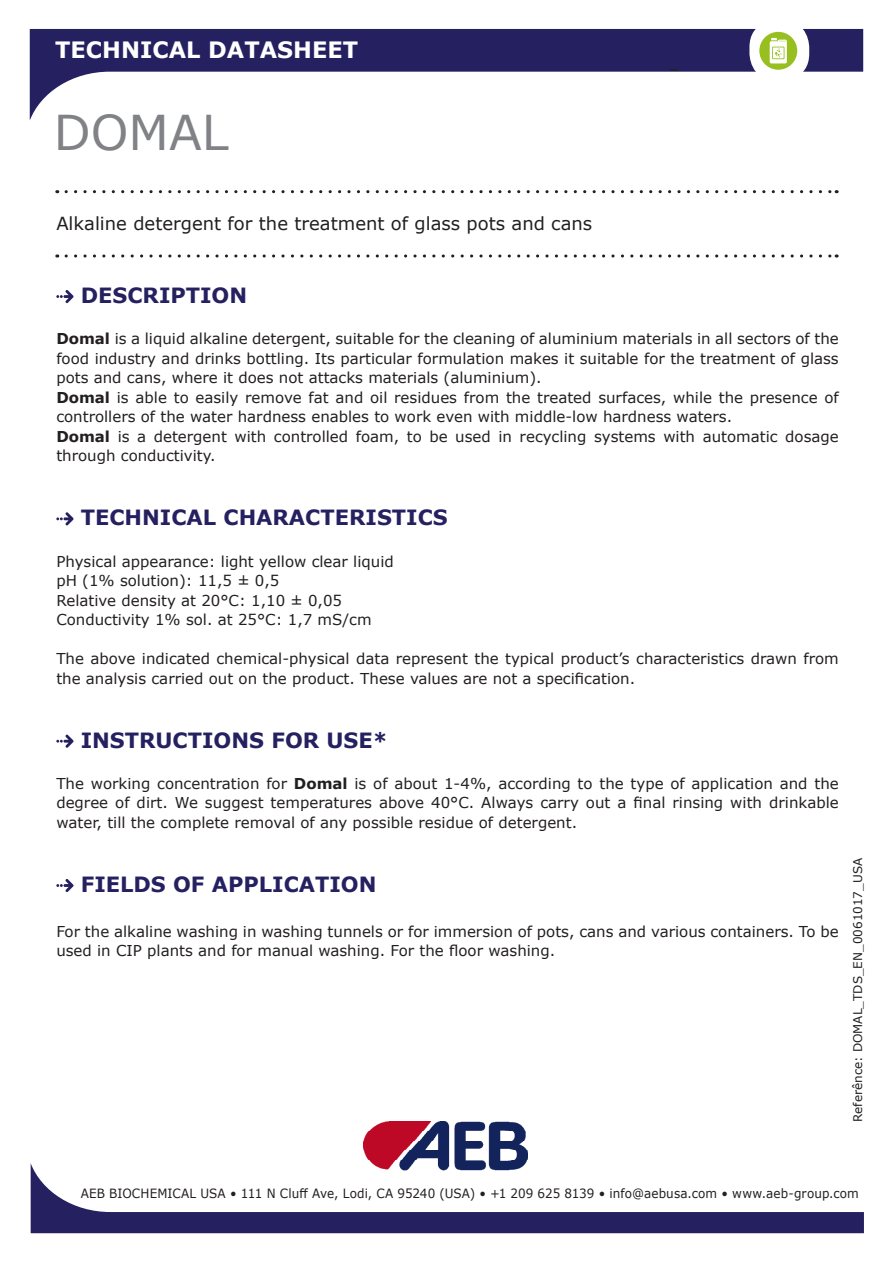
<style>
.page{position:relative;width:893px;height:1263px;background:#fff}
.page>*{position:absolute;margin:0;border:0;box-sizing:border-box;transform-origin:0 0}
.t1{font:48px "Verdana";color:#808285}
.t2{font:700 22.5px "Verdana";color:#fff}
.t3{font:700 21px "Verdana";color:#252161}
.t4{font:18px "Verdana";color:#231f20}
.t5{font:15px/19.5px "Verdana";color:#231f20}
.t6{font:12.75px "Verdana";letter-spacing:.01em;color:#231f20;scale:.94 1}
.t7{font:12px "Verdana";color:#231f20}
.s1{font-weight:700}
</style>
<div class="page">
<img style="left:363px;top:1121px;width:165px;height:42px">
<svg style="left:31px;top:1163px;width:833px;height:70px"></svg>
<svg style="left:30px;top:29px;width:833px;height:91px"></svg>
<svg style="left:66px;top:190px;width:771px;height:3px"></svg>
<svg style="left:66px;top:254px;width:771px;height:4px"></svg>
<svg style="left:670px;top:69px;width:8px;height:2px"></svg>
<div style="left:749px;top:20px;width:60px;height:61px;background:#fff;border-radius:27px"></div>
<div style="left:759px;top:32px;width:38px;height:38px;background:#96bf1f;border-radius:50%"></div>
<svg style="left:770px;top:38px;width:17px;height:25px"></svg>
<svg style="left:56px;top:290px;width:18px;height:13px"></svg>
<svg style="left:56px;top:512px;width:18px;height:13px"></svg>
<svg style="left:56px;top:735px;width:18px;height:13px"></svg>
<svg style="left:56px;top:879px;width:18px;height:13px"></svg>
<h2 class="t2" style="left:55px;top:34px;width:304px">TECHNICAL DATASHEET</h2>
<p class="t1" style="left:54px;top:100px;width:176px">DOMAL</p>
<p class="t4" style="left:56px;top:211px;width:537px">Alkaline detergent for the treatment of glass pots and cans</p>
<p class="t3" style="left:81px;top:281px;width:168px">DESCRIPTION</p>
<p class="t5" style="left:56px;top:329px;width:784px;text-align:justify"><span class="s1">Domal</span> is a liquid alkaline detergent, suitable for the cleaning of aluminium materials in all sectors of the food industry and drinks bottling. Its particular formulation makes it suitable for the treatment of glass pots and cans, where it does not attacks materials (aluminium).</p>
<p class="t5" style="left:56px;top:387px;width:784px"><span class="s1">Domal</span> is able to easily remove fat and oil residues from the treated surfaces, while the presence of controllers of the water hardness enables to work even with middle-low hardness waters.</p>
<p class="t5" style="left:56px;top:426px;width:784px"><span class="s1">Domal</span> is a detergent with controlled foam, to be used in recycling systems with automatic dosage through conductivity.</p>
<p class="t3" style="left:81px;top:503px;width:369px">TECHNICAL CHARACTERISTICS</p>
<p class="t5" style="left:56px;top:551px;width:339px">Physical appearance: light yellow clear liquid</p>
<p class="t5" style="left:56px;top:571px;width:225px">pH (1% solution): 11,5 ± 0,5</p>
<p class="t5" style="left:56px;top:590px;width:287px">Relative density at 20°C: 1,10 ± 0,05</p>
<p class="t5" style="left:56px;top:610px;width:317px">Conductivity 1% sol. at 25°C: 1,7 mS/cm</p>
<p class="t5" style="left:56px;top:649px;width:784px">The above indicated chemical-physical data represent the typical product’s characteristics drawn from the analysis carried out on the product. These values are not a specification.</p>
<p class="t3" style="left:81px;top:725px;width:309px">INSTRUCTIONS FOR USE*</p>
<p class="t5" style="left:56px;top:773px;width:784px;text-align:justify">The working concentration for <span class="s1">Domal</span> is of about 1-4%, according to the type of application and the degree of dirt. We suggest temperatures above 40°C. Always carry out a final rinsing with drinkable water, till the complete removal of any possible residue of detergent.</p>
<p class="t3" style="left:81px;top:869px;width:297px">FIELDS OF APPLICATION</p>
<p class="t5" style="left:56px;top:921px;width:784px">For the alkaline washing in washing tunnels or for immersion of pots, cans and various containers. To be used in CIP plants and for manual washing. For the floor washing.</p>
<p class="t7" style="left:850px;top:1122px;width:265px;rotate:-90deg">Referênce: DOMAL_TDS_EN_0061017_USA</p>
<p class="t6" style="left:81px;top:1184px;width:829px">AEB BIOCHEMICAL USA • 111 N Cluff Ave, Lodi, CA 95240 (USA) • +1 209 625 8139 • info@aebusa.com • www.aeb-group.com</p>
</div>
